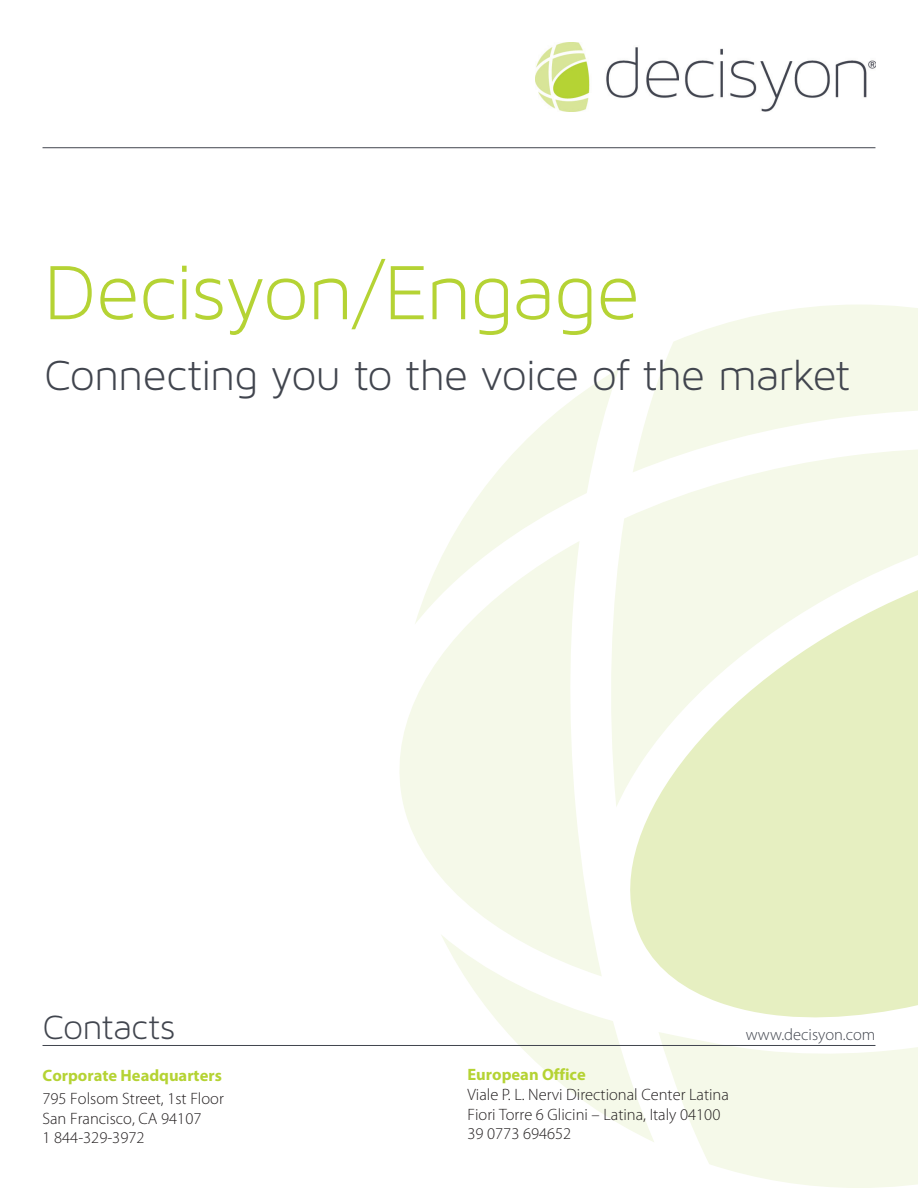
<style>
.page{position:relative;width:918px;height:1188px;background:#fff}
.page>*{position:absolute;margin:0;border:0;box-sizing:border-box;transform-origin:0 0}
.t1{font:82.5px "Maven Pro Light 300";letter-spacing:-.015em;color:#b5d334}
.t2{font:45px "Maven Pro Light 300";letter-spacing:-.02em;color:#41454e}
.t3{font:36px "Maven Pro Light 300";letter-spacing:-.015em;color:#41454e}
.t4{font:300 16.5px/19.6px "Myriad Pro";color:#231f20}
.t5{font:300 16.5px "Myriad Pro";color:#41454e}
.s1{font-weight:700;color:#b5d334}
</style>
<div class="page">
<svg style="left:661px;top:1040px;width:257px;height:148px;fill:#f5f9e9"></svg>
<svg style="left:399px;top:625px;width:193px;height:309px;fill:#f5f9e9"></svg>
<svg style="left:415px;top:369px;width:204px;height:256px"></svg>
<svg style="left:638px;top:305px;width:280px;height:143px;fill:#f5f9e9"></svg>
<svg style="left:592px;top:551px;width:326px;height:489px;fill:#e6efc1"></svg>
<svg style="left:607px;top:448px;width:311px;height:359px;fill:#f5f9e9"></svg>
<svg style="left:441px;top:934px;width:213px;height:208px"></svg>
<hr style="left:43px;top:147px;width:832px;height:1px;background:#41454e">
<hr style="left:43px;top:1045px;width:832px;height:1px;background:#41454e">
<img style="left:536px;top:43px;width:339px;height:69px">
<p class="t1" style="left:44px;top:247px;width:597px">Decisyon/Engage</p>
<p class="t2" style="left:44px;top:350px;width:808px">Connecting you to the voice of the market</p>
<p class="t3" style="left:43px;top:1007px;width:134px">Contacts</p>
<p class="t4" style="left:43px;top:1064px;width:183px;line-height:23.7px"><span class="s1">Corporate Headquarters<br></span>795 Folsom Street, 1st Floor</p>
<p class="t4" style="left:43px;top:1109px;width:160px">San Francisco, CA 94107<br>1 844-329-3972</p>
<p class="t4" style="left:468px;top:1065px;width:263px"><span class="s1">European Office<br></span>Viale P. L. Nervi Directional Center Latina<br>Fiori Torre 6 Glicini – Latina, Italy 04100<br>39 0773 694652</p>
<p class="t5" style="left:746px;top:1025px;width:131px">www.decisyon.com</p>
</div>
